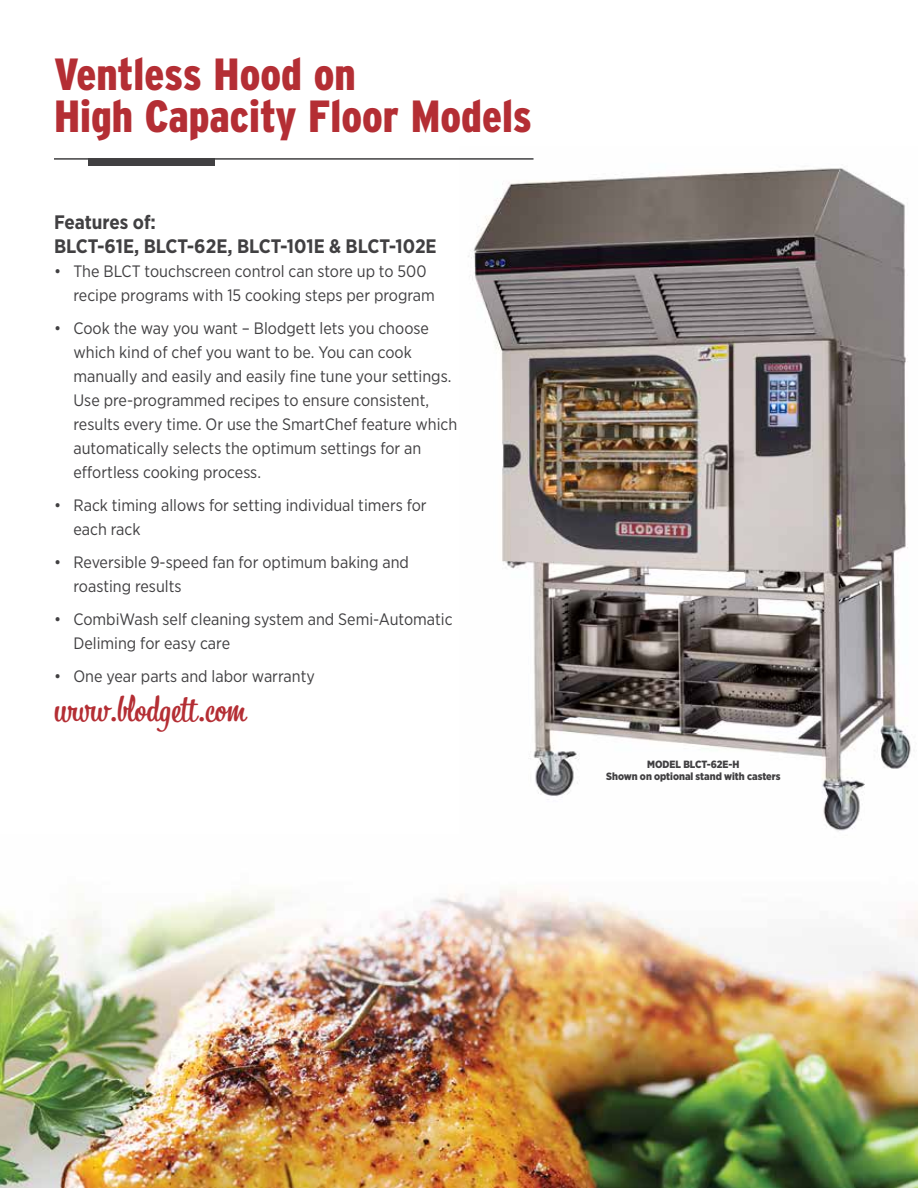
<style>
.page{position:relative;width:918px;height:1188px;background:#fff}
.page>*{position:absolute;margin:0;border:0;box-sizing:border-box;transform-origin:0 0}
.t1{font:900 condensed 45px/42px "Interstate";color:#b42e34}
.t2{font:36px "Bistro Script";color:#b42e34}
.t3{font:700 19.5px/24px "Gotham Narrow";color:#414042}
.t4{font:16.5px/24px "Gotham Narrow";color:#414042}
.t5{font:900 10.5px/12.6px "Gotham Narrow";color:#414042;text-align:center}
</style>
<div class="page">
<img style="left:0;top:890px;width:918px;height:298px">
<img style="left:468px;top:168px;width:443px;height:663px">
<div style="left:89px;top:158px;width:126px;height:8px;background:#414042"></div>
<hr style="left:54px;top:158px;width:480px;height:2px;background:#414042">
<h1 class="t1" style="left:54px;top:53px;width:479px">Ventless Hood on<br>High Capacity Floor Models</h1>
<p class="t3" style="left:54px;top:210px;width:384px">Features of:<br>BLCT-61E, BLCT-62E, BLCT-101E &amp; BLCT-102E</p>
<p class="t4" style="left:74px;top:259px;width:363px;text-indent:-20px">• The BLCT touchscreen control can store up to 500 recipe programs with 15 cooking steps per program</p>
<p class="t4" style="left:74px;top:316px;width:385px;text-indent:-20px">• Cook the way you want – Blodgett lets you choose which kind of chef you want to be. You can cook manually and easily and easily fine tune your settings.<br>Use pre-programmed recipes to ensure consistent, results every time. Or use the SmartChef feature which automatically selects the optimum settings for an effortless cooking process.</p>
<p class="t4" style="left:74px;top:493px;width:355px;text-indent:-20px">• Rack timing allows for setting individual timers for each rack</p>
<p class="t4" style="left:74px;top:550px;width:337px;text-indent:-20px">• Reversible 9-speed fan for optimum baking and roasting results</p>
<p class="t4" style="left:74px;top:607px;width:381px;text-indent:-20px">• CombiWash self cleaning system and Semi-Automatic<br>Deliming for easy care</p>
<p class="t4" style="left:54px;top:664px;width:262px">• One year parts and labor warranty</p>
<h2 class="t2" style="left:54px;top:687px;width:193px">www.blodgett.com</h2>
<p class="t5" style="left:606px;top:758px;width:176px">MODEL BLCT-62E-H<br>Shown on optional stand with casters</p>
</div>
